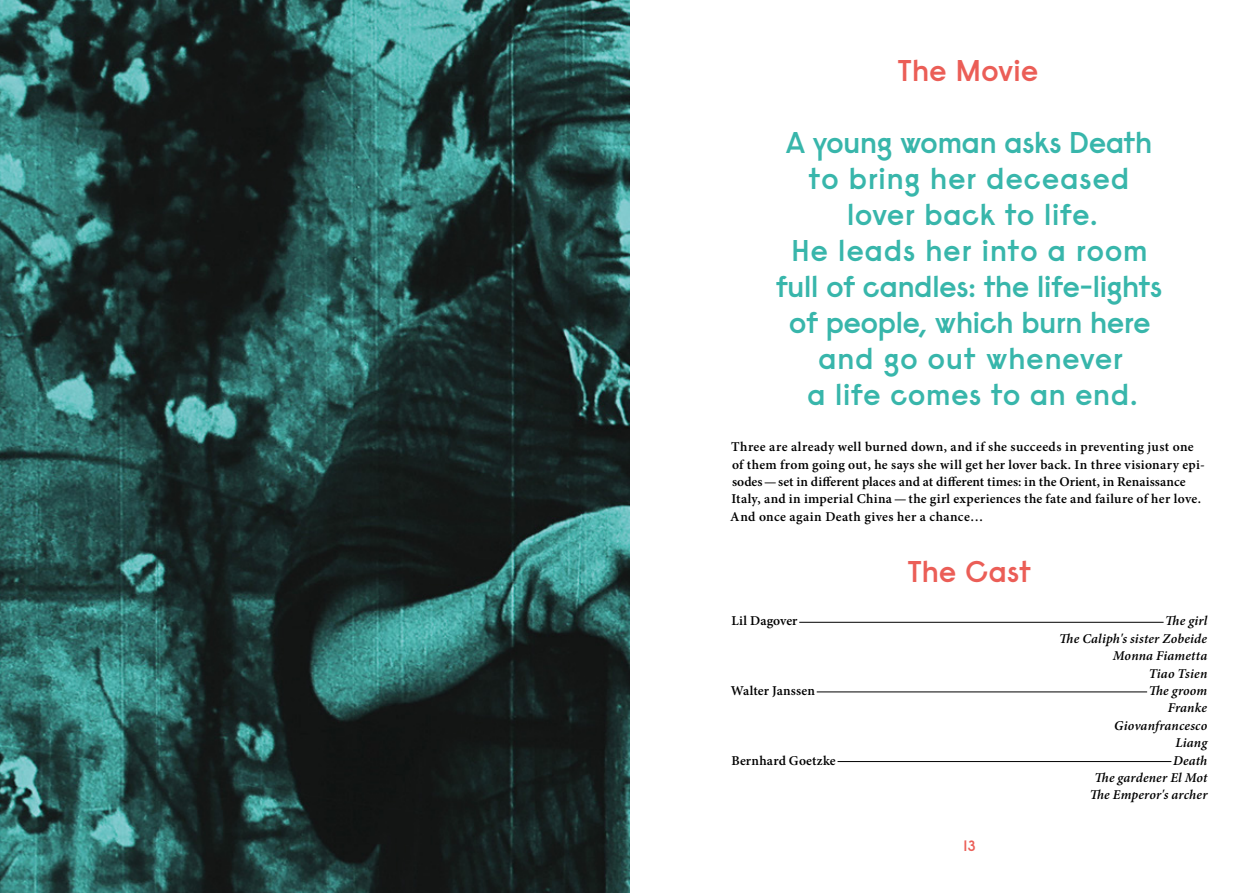
<style>
.page{position:relative;width:1259px;height:893px;background:#fff}
.page>*{position:absolute;margin:0;border:0;box-sizing:border-box;transform-origin:0 0}
.t1{font:600 30px/36px "Raisonne";letter-spacing:-.005em;color:#38b6ab;text-align:center}
.t2{font:600 30px "Raisonne";letter-spacing:-.005em;color:#eb5e57}
.t3{font:600 15px "Raisonne";color:#eb5e57}
.t4{font:600 13.5px/17.4px "Minion Pro";letter-spacing:.02em;color:#000}
.t5{font:italic 600 13.5px/17.4px "Minion Pro";letter-spacing:.015em;color:#000;text-align:right}
</style>
<div class="page">
<hr style="left:799px;top:622px;width:364px;height:1px;background:#000">
<hr style="left:816px;top:691px;width:331px;height:1px;background:#000">
<hr style="left:837px;top:761px;width:334px;height:1px;background:#000">
<img style="left:0;top:0;width:629px;height:893px">
<h1 class="t2" style="left:898px;top:51px;width:142px">The Movie</h1>
<h1 class="t1" style="left:775px;top:124px;width:388px">A young woman asks Death to bring her deceased lover back to life.<br>He leads her into a room full of candles: the life-lights of people, which burn here and go out whenever<br>a life comes to an end.</h1>
<p class="t4" style="left:730px;top:438px;width:476px">Three are already well burned down, and if she succeeds in preventing just one of them from going out, he says she will get her lover back. In three visionary epi&shy;sodes—set in different places and at different times: in the Orient, in Renaissance Italy, and in imperial China—the girl experiences the fate and failure of her love.<br>And once again Death gives her a chance…</p>
<h1 class="t2" style="left:907px;top:553px;width:125px">The Cast</h1>
<p class="t4" style="left:731px;top:612px;width:67px">Lil Dagover</p>
<p class="t5" style="left:1059px;top:612px;width:150px">The girl<br>The Caliph's sister Zobeide<br>Monna Fiametta<br>Tiao Tsien</p>
<p class="t4" style="left:731px;top:682px;width:86px">Walter Janssen</p>
<p class="t5" style="left:1114px;top:682px;width:95px">The groom<br>Franke<br>Giovanfrancesco<br>Liang</p>
<p class="t4" style="left:731px;top:751px;width:106px">Bernhard Goetzke</p>
<p class="t5" style="left:1089px;top:751px;width:119px">Death<br>The gardener El Mot<br>The Emperor's archer</p>
<p class="t3" style="left:963px;top:836px;width:14px">13</p>
</div>
